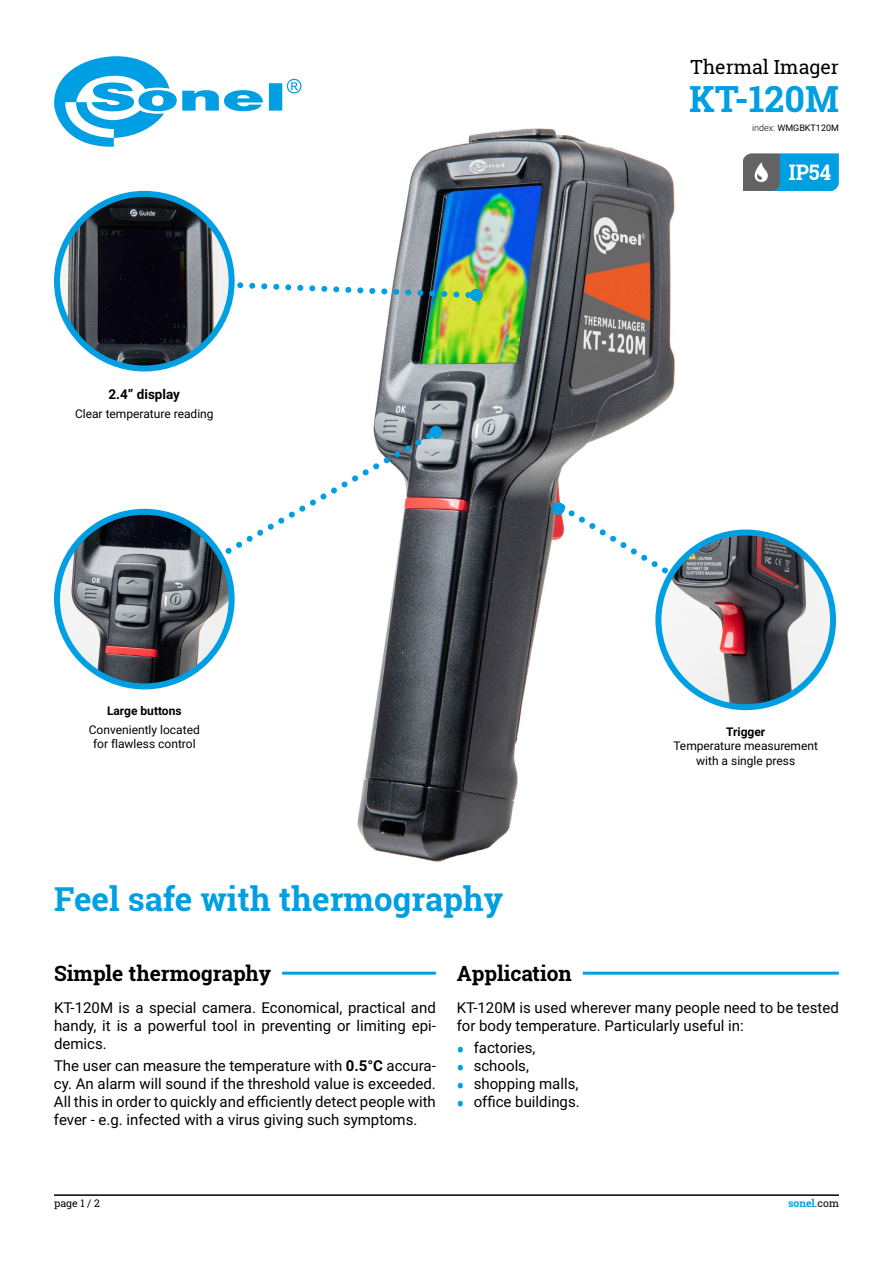
<style>
.page{position:relative;width:893px;height:1263px;background:#fff}
.page>*{position:absolute;margin:0;border:0;box-sizing:border-box;transform-origin:0 0}
.t1{font:700 36px "Roboto Slab";color:#009fe3}
.t2{font:700 33px "Roboto Slab";color:#009fe3}
.t3{font:700 21px "Roboto Slab";color:#000}
.t4{font:19.5px "Roboto Slab";color:#000}
.t5{font:15px/18px "Roboto";color:#000;text-align:justify}
.t6{font:700 13.5px "Roboto";color:#000}
.t7{font:12px/14.4px "Roboto";color:#000;text-align:center}
.t8{font:700 12px "Roboto";color:#000}
.t9{font:700 10.5px "Roboto Slab";color:#009fe3}
.t10{font:10.5px "Roboto Slab";color:#000}
.t11{font:9px "Roboto";color:#000}
.s1{font-weight:300}
.s2{font-weight:700}
.s3{font-family:"Roboto Slab";font-weight:700;font-size:21px;color:#009fe3}
.s4{font-weight:400;color:#000}
</style>
<div class="page">
<hr style="left:54px;top:1194px;width:785px;height:2px;background:#000">
<img style="left:357px;top:128px;width:347px;height:734px">
<svg style="left:54px;top:56px;width:247px;height:91px"></svg>
<svg style="left:147px;top:427px;width:292px;height:174px"></svg>
<div style="left:552px;top:502px;width:13px;height:13px;background:#009fe3;border-radius:50%"></div>
<hr style="left:282px;top:972px;width:154px;height:3px;background:#009fe3">
<hr style="left:583px;top:972px;width:256px;height:3px;background:#009fe3">
<img style="left:743px;top:153px;width:96px;height:37px">
<img style="left:57px;top:512px;width:175px;height:174px;border-radius:87px">
<div style="left:54px;top:509px;width:181px;height:180px;border:6px solid #009fe3;border-radius:50%"></div>
<img style="left:233px;top:275px;width:244px;height:26px">
<svg style="left:561px;top:504px;width:157px;height:121px"></svg>
<img style="left:658px;top:532px;width:175px;height:175px;border-radius:87px">
<div style="left:655px;top:529px;width:181px;height:181px;border:6px solid #009fe3;border-radius:50%"></div>
<div style="left:430px;top:426px;width:12px;height:12px;background:#009fe3;border-radius:50%"></div>
<div style="left:470px;top:289px;width:12px;height:12px;background:#009fe3;border-radius:50%"></div>
<img style="left:57px;top:194px;width:175px;height:174px;border-radius:87px">
<div style="left:54px;top:191px;width:181px;height:180px;border:6px solid #009fe3;border-radius:50%"></div>
<p class="t6" style="left:109px;top:385px;width:73px">2.4” display</p>
<p class="t7" style="left:75px;top:406px;width:140px">Clear temperature reading</p>
<p class="t8" style="left:107px;top:702px;width:76px">Large buttons</p>
<p class="t7" style="left:89px;top:722px;width:113px">Conveniently located for flawless control</p>
<h2 class="t2" style="left:54px;top:876px;width:451px">Feel safe with thermography</h2>
<h3 class="t4" style="left:690px;top:54px;width:150px">Thermal Imager</h3>
<h1 class="t1" style="left:689px;top:74px;width:151px">KT-120M</h1>
<p class="t11" style="left:752px;top:122px;width:88px"><span class="s1">index:</span> WMGBKT120M</p>
<p class="t8" style="left:726px;top:723px;width:41px">Trigger</p>
<p class="t7" style="left:673px;top:738px;width:146px">Temperature measurement with a single press</p>
<h3 class="t3" style="left:54px;top:958px;width:219px">Simple thermography</h3>
<p class="t5" style="left:54px;top:998px;width:383px">KT-120M is a special camera. Economical, practical and handy, it is a powerful tool in preventing or limiting epi&shy;demics.</p>
<p class="t5" style="left:54px;top:1056px;width:383px">The user can measure the temperature with <span class="s2">0.5°C</span> accura&shy;cy. An alarm will sound if the threshold value is exceeded.<br>All this in order to quickly and efficiently detect people with fever - e.g. infected with a virus giving such symptoms.</p>
<h3 class="t3" style="left:457px;top:958px;width:117px">Application</h3>
<p class="t5" style="left:457px;top:998px;width:384px">KT-120M is used wherever many people need to be tested for body temperature. Particularly useful in:</p>
<p class="t5" style="left:457px;top:1038px;width:80px"><span class="s3">•</span> factories,</p>
<p class="t5" style="left:457px;top:1056px;width:74px"><span class="s3">•</span> schools,</p>
<p class="t5" style="left:457px;top:1074px;width:123px"><span class="s3">•</span> shopping malls,</p>
<p class="t5" style="left:457px;top:1092px;width:125px"><span class="s3">•</span> office buildings.</p>
<p class="t10" style="left:54px;top:1196px;width:47px">page 1 / 2</p>
<p class="t9" style="left:788px;top:1196px;width:52px">sonel<span class="s4">.com</span></p>
</div>
